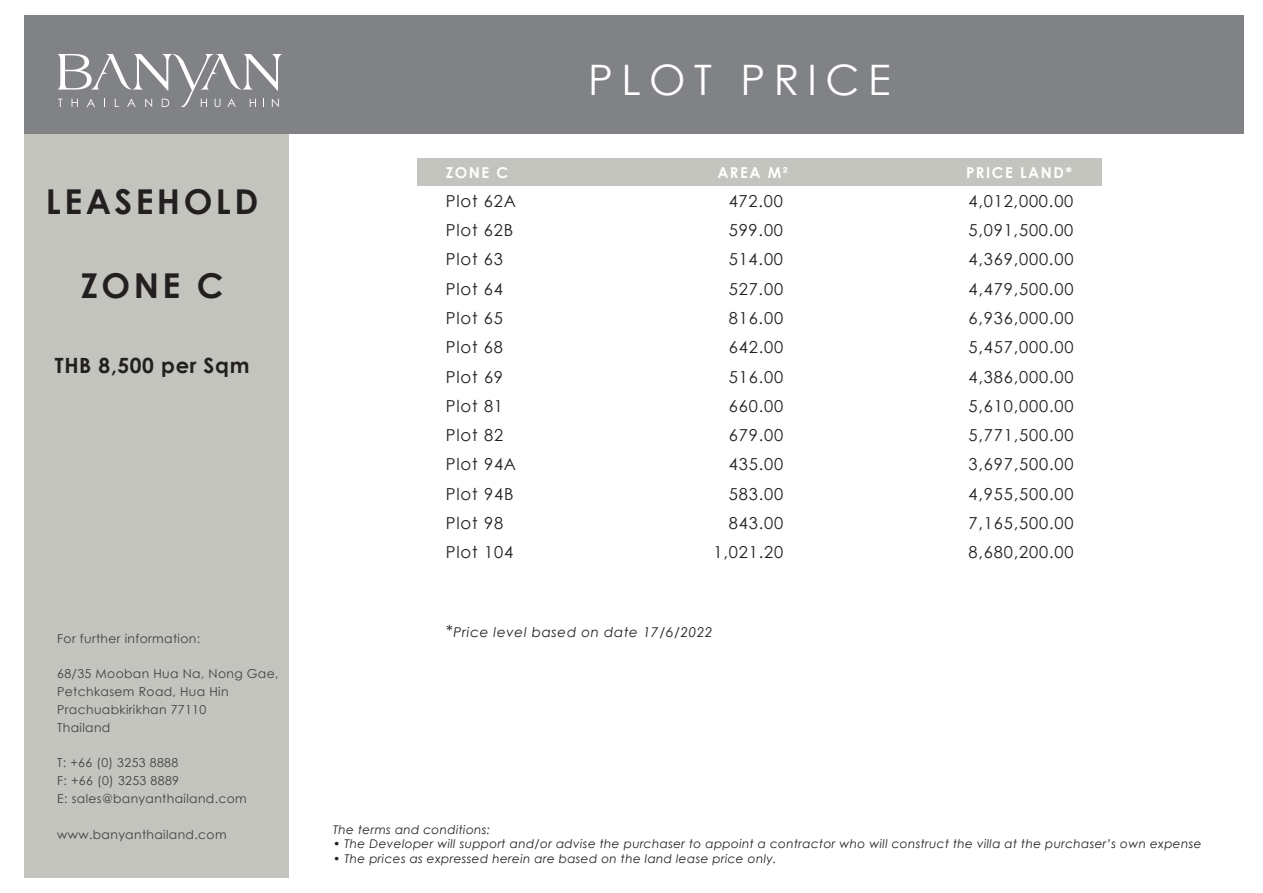
<style>
.page{position:relative;width:1263px;height:893px;background:#fff}
.page>*{position:absolute;margin:0;border:0;box-sizing:border-box;transform-origin:0 0}
.t1{font:42px "Century Gothic";letter-spacing:.2em;color:#fff}
.t2{font:700 34.2px "Century Gothic";letter-spacing:.1em;color:#231f20}
.t3{font:700 21px "Century Gothic";letter-spacing:.03em;color:#231f20}
.t4{font:16.5px "Century Gothic";letter-spacing:.05em;color:#231f20}
.t5{font:700 15px "Century Gothic";letter-spacing:.1em;color:#fff}
.t6{font:italic 13.5px "Century Gothic";letter-spacing:.05em;color:#231f20}
.t7{font:12.3px/17.9px "Century Gothic";letter-spacing:.03em;color:#414042}
.t8{font:italic 12px "Century Gothic";letter-spacing:.03em;color:#231f20}
.s1{font-size:16.5px}
</style>
<div class="page">
<div style="left:417px;top:158px;width:684px;height:27px;background:#c3c4bd"></div>
<div style="left:24px;top:134px;width:264px;height:743px;background:#c3c4bd"></div>
<div style="left:24px;top:16px;width:1219px;height:118px;background:#808285"></div>
<svg style="left:57px;top:54px;width:225px;height:53px"></svg>
<h2 class="t2" style="left:46px;top:180px;width:214px">LEASEHOLD</h2>
<h2 class="t2" style="left:81px;top:264px;width:144px">ZONE C</h2>
<p class="t3" style="left:55px;top:352px;width:196px">THB 8,500 per Sqm</p>
<p class="t7" style="left:57px;top:629px;width:144px">For further information:</p>
<p class="t7" style="left:57px;top:665px;width:223px">68/35 Mooban Hua Na, Nong Gae,<br>Petchkasem Road, Hua Hin<br>Prachuabkirikhan 77110<br>Thailand</p>
<p class="t7" style="left:57px;top:754px;width:191px">T: +66 (0) 3253 8888<br>F: +66 (0) 3253 8889<br>E: sales@banyanthailand.com</p>
<p class="t7" style="left:57px;top:825px;width:171px">www.banyanthailand.com</p>
<h1 class="t1" style="left:588px;top:51px;width:304px">PLOT PRICE</h1>
<p class="t5" style="left:446px;top:163px;width:64px">ZONE C</p>
<p class="t5" style="left:717px;top:163px;width:72px">AREA M²</p>
<p class="t5" style="left:966px;top:163px;width:107px">PRICE LAND*</p>
<p class="t4" style="left:446px;top:189px;width:72px">Plot 62A</p>
<p class="t4" style="left:729px;top:189px;width:56px">472.00</p>
<p class="t4" style="left:968px;top:189px;width:107px">4,012,000.00</p>
<p class="t4" style="left:446px;top:219px;width:69px">Plot 62B</p>
<p class="t4" style="left:729px;top:219px;width:56px">599.00</p>
<p class="t4" style="left:968px;top:219px;width:107px">5,091,500.00</p>
<p class="t4" style="left:446px;top:248px;width:59px">Plot 63</p>
<p class="t4" style="left:729px;top:248px;width:56px">514.00</p>
<p class="t4" style="left:968px;top:248px;width:107px">4,369,000.00</p>
<p class="t4" style="left:446px;top:277px;width:59px">Plot 64</p>
<p class="t4" style="left:729px;top:277px;width:56px">527.00</p>
<p class="t4" style="left:968px;top:277px;width:107px">4,479,500.00</p>
<p class="t4" style="left:446px;top:306px;width:59px">Plot 65</p>
<p class="t4" style="left:729px;top:306px;width:56px">816.00</p>
<p class="t4" style="left:968px;top:306px;width:107px">6,936,000.00</p>
<p class="t4" style="left:446px;top:336px;width:59px">Plot 68</p>
<p class="t4" style="left:729px;top:336px;width:56px">642.00</p>
<p class="t4" style="left:968px;top:336px;width:107px">5,457,000.00</p>
<p class="t4" style="left:446px;top:365px;width:59px">Plot 69</p>
<p class="t4" style="left:729px;top:365px;width:56px">516.00</p>
<p class="t4" style="left:968px;top:365px;width:107px">4,386,000.00</p>
<p class="t4" style="left:446px;top:394px;width:59px">Plot 81</p>
<p class="t4" style="left:729px;top:394px;width:56px">660.00</p>
<p class="t4" style="left:968px;top:394px;width:107px">5,610,000.00</p>
<p class="t4" style="left:446px;top:423px;width:59px">Plot 82</p>
<p class="t4" style="left:729px;top:423px;width:56px">679.00</p>
<p class="t4" style="left:968px;top:423px;width:107px">5,771,500.00</p>
<p class="t4" style="left:446px;top:453px;width:72px">Plot 94A</p>
<p class="t4" style="left:729px;top:453px;width:56px">435.00</p>
<p class="t4" style="left:968px;top:453px;width:107px">3,697,500.00</p>
<p class="t4" style="left:446px;top:482px;width:69px">Plot 94B</p>
<p class="t4" style="left:729px;top:482px;width:56px">583.00</p>
<p class="t4" style="left:968px;top:482px;width:107px">4,955,500.00</p>
<p class="t4" style="left:446px;top:511px;width:59px">Plot 98</p>
<p class="t4" style="left:729px;top:511px;width:56px">843.00</p>
<p class="t4" style="left:968px;top:511px;width:107px">7,165,500.00</p>
<p class="t4" style="left:446px;top:541px;width:69px">Plot 104</p>
<p class="t4" style="left:713px;top:541px;width:71px">1,021.20</p>
<p class="t4" style="left:968px;top:541px;width:107px">8,680,200.00</p>
<p class="t6" style="left:446px;top:624px;width:268px"><span class="s1">*</span>Price level based on date 17/6/2022</p>
<p class="t8" style="left:333px;top:822px;width:159px">The terms and conditions:</p>
<p class="t8" style="left:333px;top:836px;width:870px">• The Developer will support and/or advise the purchaser to appoint a contractor who will construct the villa at the purchaser’s own expense</p>
<p class="t8" style="left:333px;top:851px;width:445px">• The prices as expressed herein are based on the land lease price only.</p>
</div>
